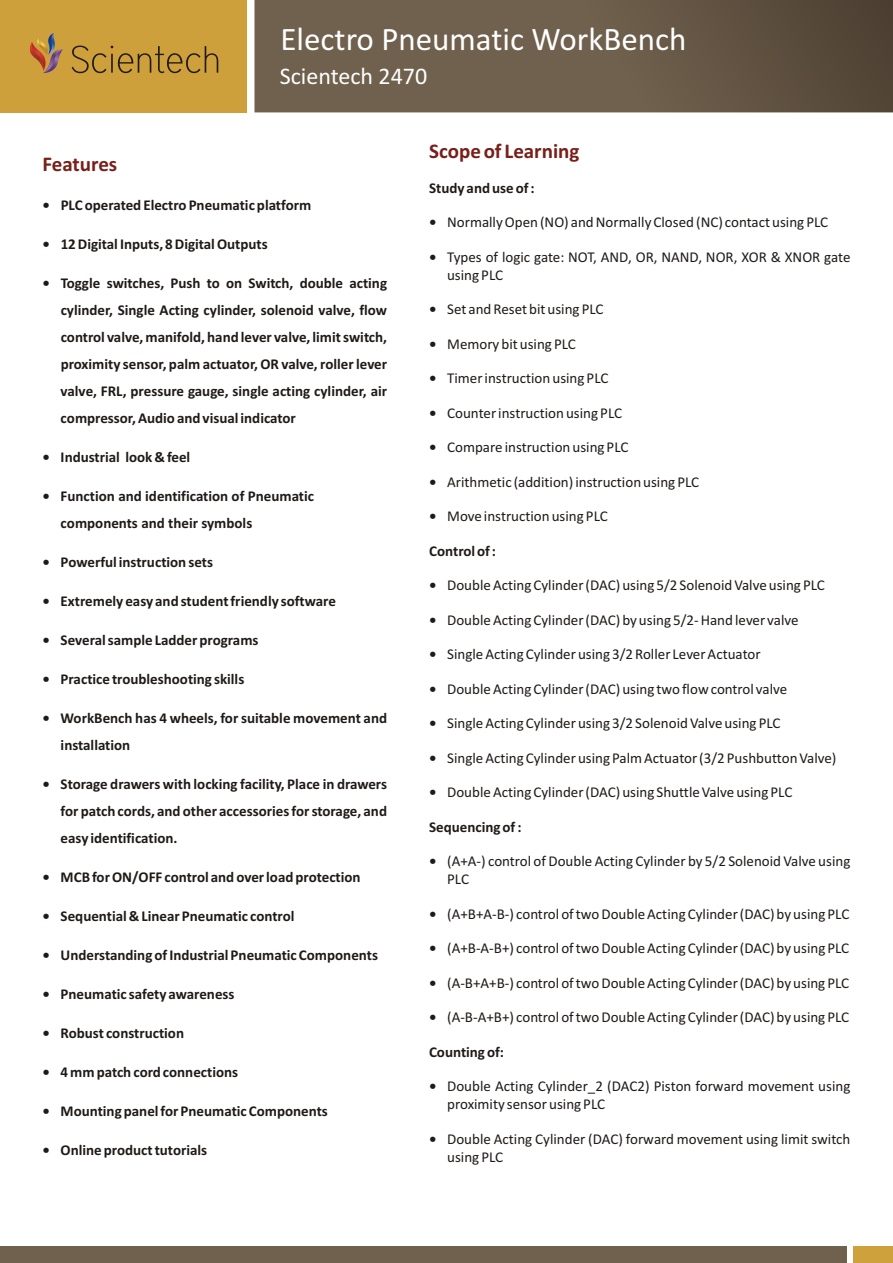
<style>
.page{position:relative;width:893px;height:1263px;background:#fff}
.page>*{position:absolute;margin:0;border:0;box-sizing:border-box;transform-origin:0 0}
.t1{font:33px "Calibri";color:#fff}
.t2{font:24px "Calibri";color:#fff}
.t3{font:700 21px "Calibri";color:#781f1a}
.t4{font:15px/18px "Calibri";color:#1f1a17}
.t5{font:700 15px/27px "Calibri";color:#1f1a17;text-align:justify}
.s1{font-weight:700}
</style>
<div class="page">
<svg style="left:254px;top:0;width:639px;height:112px;background:#685948"></svg>
<div style="left:0;top:0;width:246px;height:112px;background:#cea03c"></div>
<svg style="left:72px;top:46px;width:146px;height:27px"></svg>
<svg style="left:29px;top:33px;width:34px;height:40px"></svg>
<div style="left:0;top:1246px;width:846px;height:17px;background:#70614f"></div>
<div style="left:854px;top:1246px;width:39px;height:17px;background:#cfa13d"></div>
<h1 class="t1" style="left:281px;top:25px;width:407px">Electro Pneumatic WorkBench</h1>
<h2 class="t2" style="left:280px;top:66px;width:149px">Scientech 2470</h2>
<h3 class="t3" style="left:43px;top:155px;width:76px">Features</h3>
<p class="t5" style="left:43px;top:193px;width:270px">• PLC operated Electro Pneumatic platform</p>
<p class="t5" style="left:43px;top:232px;width:227px">• 12 Digital Inputs, 8 Digital Outputs</p>
<p class="t5" style="left:61px;top:271px;width:328px;text-indent:-18px">• Toggle switches, Push to on Switch, double acting cylinder, Single Acting cylinder, solenoid valve, flow control valve, manifold, hand lever valve, limit switch, proximity sensor, palm actuator, OR valve, roller lever valve, FRL, pressure gauge, single acting cylinder, air compressor, Audio and visual indicator</p>
<p class="t5" style="left:42px;top:445px;width:149px">• Industrial look &amp; feel</p>
<p class="t5" style="left:61px;top:484px;width:255px;text-indent:-18px">• Function and identification of Pneumatic components and their symbols</p>
<p class="t5" style="left:42px;top:550px;width:172px">• Powerful instruction sets</p>
<p class="t5" style="left:42px;top:589px;width:295px">• Extremely easy and student friendly software</p>
<p class="t5" style="left:42px;top:628px;width:218px">• Several sample Ladder programs</p>
<p class="t5" style="left:42px;top:667px;width:203px">• Practice troubleshooting skills</p>
<p class="t5" style="left:61px;top:706px;width:328px;text-indent:-18px">• WorkBench has 4 wheels, for suitable movement and installation</p>
<p class="t5" style="left:61px;top:772px;width:328px;text-indent:-18px">• Storage drawers with locking facility, Place in drawers for patch cords, and other accessories for storage, and easy identification.</p>
<p class="t5" style="left:42px;top:865px;width:320px">• MCB for ON/OFF control and over load protection</p>
<p class="t5" style="left:42px;top:904px;width:253px">• Sequential &amp; Linear Pneumatic control</p>
<p class="t5" style="left:42px;top:943px;width:337px">• Understanding of Industrial Pneumatic Components</p>
<p class="t5" style="left:42px;top:982px;width:194px">• Pneumatic safety awareness</p>
<p class="t5" style="left:42px;top:1021px;width:143px">• Robust construction</p>
<p class="t5" style="left:42px;top:1060px;width:197px">• 4 mm patch cord connections</p>
<p class="t5" style="left:42px;top:1099px;width:287px">• Mounting panel for Pneumatic Components</p>
<p class="t5" style="left:42px;top:1138px;width:166px">• Online product tutorials</p>
<h3 class="t3" style="left:429px;top:143px;width:152px">Scope of Learning</h3>
<p class="t5" style="left:429px;top:176px;width:107px">Study and use of :</p>
<p class="t4" style="left:429px;top:215px;width:401px"><span class="s1">•</span> Normally Open (NO) and Normally Closed (NC) contact using PLC</p>
<p class="t4" style="left:447px;top:249px;width:405px;text-indent:-18px"><span class="s1">•</span> Types of logic gate: NOT, AND, OR, NAND, NOR, XOR &amp; XNOR gate using PLC</p>
<p class="t4" style="left:429px;top:302px;width:176px"><span class="s1">•</span> Set and Reset bit using PLC</p>
<p class="t4" style="left:429px;top:336px;width:148px"><span class="s1">•</span> Memory bit using PLC</p>
<p class="t4" style="left:429px;top:371px;width:181px"><span class="s1">•</span> Timer instruction using PLC</p>
<p class="t4" style="left:429px;top:405px;width:195px"><span class="s1">•</span> Counter instruction using PLC</p>
<p class="t4" style="left:429px;top:440px;width:201px"><span class="s1">•</span> Compare instruction using PLC</p>
<p class="t4" style="left:429px;top:474px;width:272px"><span class="s1">•</span> Arithmetic (addition) instruction using PLC</p>
<p class="t4" style="left:429px;top:509px;width:180px"><span class="s1">•</span> Move instruction using PLC</p>
<p class="t5" style="left:429px;top:539px;width:69px">Control of :</p>
<p class="t4" style="left:429px;top:578px;width:397px"><span class="s1">•</span> Double Acting Cylinder (DAC) using 5/2 Solenoid Valve using PLC</p>
<p class="t4" style="left:429px;top:612px;width:371px"><span class="s1">•</span> Double Acting Cylinder (DAC) by using 5/2- Hand lever valve</p>
<p class="t4" style="left:429px;top:647px;width:333px"><span class="s1">•</span> Single Acting Cylinder using 3/2 Roller Lever Actuator</p>
<p class="t4" style="left:429px;top:681px;width:360px"><span class="s1">•</span> Double Acting Cylinder (DAC) using two flow control valve</p>
<p class="t4" style="left:429px;top:716px;width:353px"><span class="s1">•</span> Single Acting Cylinder using 3/2 Solenoid Valve using PLC</p>
<p class="t4" style="left:429px;top:750px;width:409px"><span class="s1">•</span> Single Acting Cylinder using Palm Actuator (3/2 Pushbutton Valve)</p>
<p class="t4" style="left:429px;top:785px;width:365px"><span class="s1">•</span> Double Acting Cylinder (DAC) using Shuttle Valve using PLC</p>
<p class="t5" style="left:429px;top:815px;width:94px">Sequencing of :</p>
<p class="t4" style="left:447px;top:854px;width:405px;text-indent:-18px"><span class="s1">•</span> (A+A-) control of Double Acting Cylinder by 5/2 Solenoid Valve using<br>PLC</p>
<p class="t4" style="left:429px;top:906px;width:422px"><span class="s1">•</span> (A+B+A-B-) control of two Double Acting Cylinder (DAC) by using PLC</p>
<p class="t4" style="left:429px;top:941px;width:422px"><span class="s1">•</span> (A+B-A-B+) control of two Double Acting Cylinder (DAC) by using PLC</p>
<p class="t4" style="left:429px;top:975px;width:422px"><span class="s1">•</span> (A-B+A+B-) control of two Double Acting Cylinder (DAC) by using PLC</p>
<p class="t4" style="left:429px;top:1010px;width:422px"><span class="s1">•</span> (A-B-A+B+) control of two Double Acting Cylinder (DAC) by using PLC</p>
<p class="t5" style="left:429px;top:1040px;width:76px">Counting of:</p>
<p class="t4" style="left:447px;top:1079px;width:405px;text-indent:-18px"><span class="s1">•</span> Double Acting Cylinder_2 (DAC2) Piston forward movement using proximity sensor using PLC</p>
<p class="t4" style="left:447px;top:1131px;width:405px;text-indent:-18px"><span class="s1">•</span> Double Acting Cylinder (DAC) forward movement using limit switch using PLC</p>
</div>
